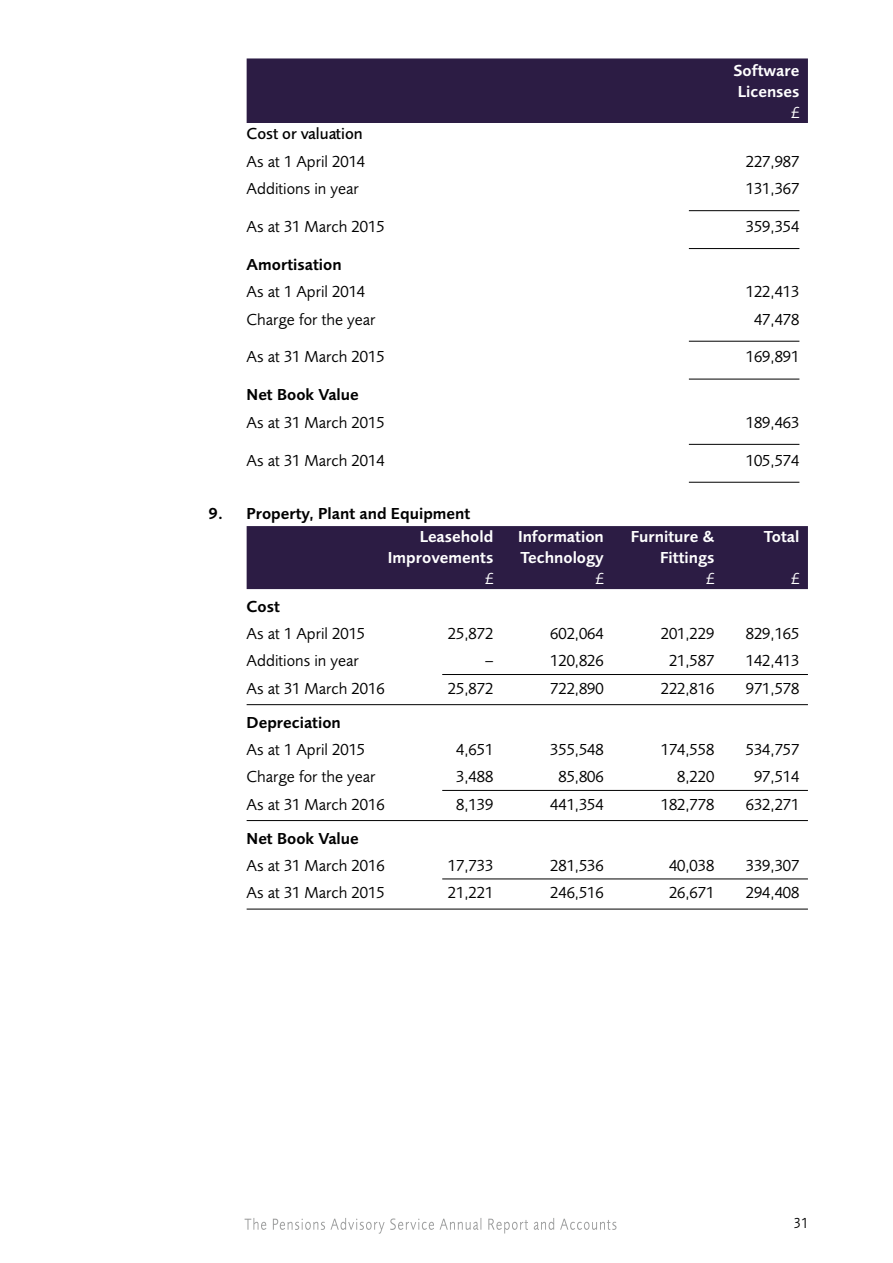
<style>
.page{position:relative;width:893px;height:1263px;background:#fff}
.page>*{position:absolute;margin:0;border:0;box-sizing:border-box;transform-origin:0 0}
.Notes_to_the___Text{font:16.5px "Foundry Sans";color:#000}
.Notes_to_the___Text-2{font:600 16.5px "Foundry Sans";color:#fff}
._1_1_headings{font:600 16.5px "Foundry Sans";color:#000}
.Notes_to_the___Text-3{font:600 16.5px "Foundry Sans";color:#000}
.t1{font:500 16.5px "Foundry Sans";color:#000}
.Notes_to_the___Text-4{font:16.5px "Foundry Sans";color:#fff}
.t2{font:15px "Foundry Sans";color:#000;scale:.88 1}
</style>
<div class="page">
<svg style="left:245px;top:1218px;width:371px;height:15px"></svg>
<div style="left:247px;top:58px;width:561px;height:65px;background:#2c1c44"></div>
<div style="left:247px;top:526px;width:561px;height:63px;background:#2c1c44"></div>
<hr style="left:442px;top:674px;width:366px;height:1px;background:#000">
<hr style="left:247px;top:704px;width:561px;height:1px;background:#000">
<hr style="left:442px;top:790px;width:366px;height:1px;background:#000">
<hr style="left:247px;top:820px;width:561px;height:1px;background:#000">
<hr style="left:442px;top:879px;width:366px;height:1px;background:#000">
<hr style="left:247px;top:909px;width:561px;height:1px;background:#000">
<hr style="left:689px;top:210px;width:110px;height:1px;background:#000">
<hr style="left:689px;top:341px;width:110px;height:1px;background:#000">
<hr style="left:689px;top:444px;width:110px;height:1px;background:#000">
<hr style="left:689px;top:482px;width:110px;height:1px;background:#000">
<hr style="left:689px;top:248px;width:110px;height:1px;background:#000">
<hr style="left:689px;top:379px;width:110px;height:1px;background:#000">
<p class="Notes_to_the___Text-2" style="left:733px;top:61px;width:67px">Software</p>
<p class="Notes_to_the___Text-2" style="left:738px;top:82px;width:63px">Licenses</p>
<p class="Notes_to_the___Text-4" style="left:791px;top:103px;width:10px">£</p>
<p class="t1" style="left:247px;top:124px;width:118px">Cost or valuation</p>
<p class="Notes_to_the___Text" style="left:247px;top:151px;width:120px">As at 1 April 2014</p>
<p class="Notes_to_the___Text" style="left:746px;top:151px;width:55px">227,987</p>
<p class="Notes_to_the___Text" style="left:247px;top:179px;width:114px">Additions in year</p>
<p class="Notes_to_the___Text" style="left:746px;top:179px;width:55px">131,367</p>
<p class="Notes_to_the___Text" style="left:247px;top:217px;width:140px">As at 31 March 2015</p>
<p class="Notes_to_the___Text" style="left:746px;top:217px;width:55px">359,354</p>
<p class="_1_1_headings" style="left:247px;top:255px;width:97px">Amortisation</p>
<p class="Notes_to_the___Text" style="left:247px;top:282px;width:120px">As at 1 April 2014</p>
<p class="Notes_to_the___Text" style="left:746px;top:282px;width:55px">122,413</p>
<p class="Notes_to_the___Text" style="left:247px;top:309px;width:130px">Charge for the year</p>
<p class="Notes_to_the___Text" style="left:754px;top:309px;width:47px">47,478</p>
<p class="Notes_to_the___Text" style="left:247px;top:347px;width:140px">As at 31 March 2015</p>
<p class="Notes_to_the___Text" style="left:746px;top:347px;width:55px">169,891</p>
<p class="_1_1_headings" style="left:247px;top:385px;width:114px">Net Book Value</p>
<p class="Notes_to_the___Text" style="left:247px;top:412px;width:140px">As at 31 March 2015</p>
<p class="Notes_to_the___Text" style="left:746px;top:412px;width:55px">189,463</p>
<p class="Notes_to_the___Text" style="left:247px;top:450px;width:140px">As at 31 March 2014</p>
<p class="Notes_to_the___Text" style="left:746px;top:450px;width:55px">105,574</p>
<p class="_1_1_headings" style="left:208px;top:504px;width:263px">9. Property, Plant and Equipment</p>
<p class="Notes_to_the___Text-2" style="left:420px;top:527px;width:75px">Leasehold</p>
<p class="Notes_to_the___Text-2" style="left:518px;top:527px;width:87px">Information</p>
<p class="Notes_to_the___Text-2" style="left:631px;top:527px;width:85px">Furniture &amp;</p>
<p class="Notes_to_the___Text-2" style="left:764px;top:527px;width:37px">Total</p>
<p class="Notes_to_the___Text-2" style="left:388px;top:548px;width:107px">Improvements</p>
<p class="Notes_to_the___Text-2" style="left:520px;top:548px;width:85px">Technology</p>
<p class="Notes_to_the___Text-2" style="left:660px;top:548px;width:56px">Fittings</p>
<p class="Notes_to_the___Text-4" style="left:485px;top:569px;width:10px">£</p>
<p class="Notes_to_the___Text-4" style="left:596px;top:569px;width:10px">£</p>
<p class="Notes_to_the___Text-4" style="left:706px;top:569px;width:10px">£</p>
<p class="Notes_to_the___Text-4" style="left:791px;top:569px;width:10px">£</p>
<p class="Notes_to_the___Text-3" style="left:247px;top:597px;width:35px">Cost</p>
<p class="Notes_to_the___Text" style="left:247px;top:624px;width:120px">As at 1 April 2015</p>
<p class="Notes_to_the___Text" style="left:448px;top:624px;width:47px">25,872</p>
<p class="Notes_to_the___Text" style="left:550px;top:624px;width:55px">602,064</p>
<p class="Notes_to_the___Text" style="left:661px;top:624px;width:55px">201,229</p>
<p class="Notes_to_the___Text" style="left:746px;top:624px;width:55px">829,165</p>
<p class="Notes_to_the___Text" style="left:247px;top:651px;width:114px">Additions in year</p>
<p class="Notes_to_the___Text" style="left:485px;top:651px;width:10px">–</p>
<p class="Notes_to_the___Text" style="left:550px;top:651px;width:55px">120,826</p>
<p class="Notes_to_the___Text" style="left:669px;top:651px;width:47px">21,587</p>
<p class="Notes_to_the___Text" style="left:746px;top:651px;width:55px">142,413</p>
<p class="Notes_to_the___Text" style="left:247px;top:679px;width:140px">As at 31 March 2016</p>
<p class="Notes_to_the___Text" style="left:448px;top:679px;width:47px">25,872</p>
<p class="Notes_to_the___Text" style="left:550px;top:679px;width:55px">722,890</p>
<p class="Notes_to_the___Text" style="left:661px;top:679px;width:55px">222,816</p>
<p class="Notes_to_the___Text" style="left:746px;top:679px;width:55px">971,578</p>
<p class="Notes_to_the___Text-3" style="left:247px;top:712px;width:96px">Depreciation</p>
<p class="Notes_to_the___Text" style="left:247px;top:740px;width:120px">As at 1 April 2015</p>
<p class="Notes_to_the___Text" style="left:456px;top:740px;width:39px">4,651</p>
<p class="Notes_to_the___Text" style="left:550px;top:740px;width:55px">355,548</p>
<p class="Notes_to_the___Text" style="left:661px;top:740px;width:55px">174,558</p>
<p class="Notes_to_the___Text" style="left:746px;top:740px;width:55px">534,757</p>
<p class="Notes_to_the___Text" style="left:247px;top:767px;width:130px">Charge for the year</p>
<p class="Notes_to_the___Text" style="left:456px;top:767px;width:39px">3,488</p>
<p class="Notes_to_the___Text" style="left:558px;top:767px;width:47px">85,806</p>
<p class="Notes_to_the___Text" style="left:677px;top:767px;width:39px">8,220</p>
<p class="Notes_to_the___Text" style="left:754px;top:767px;width:47px">97,514</p>
<p class="Notes_to_the___Text" style="left:247px;top:795px;width:140px">As at 31 March 2016</p>
<p class="Notes_to_the___Text" style="left:456px;top:795px;width:39px">8,139</p>
<p class="Notes_to_the___Text" style="left:550px;top:795px;width:55px">441,354</p>
<p class="Notes_to_the___Text" style="left:661px;top:795px;width:55px">182,778</p>
<p class="Notes_to_the___Text" style="left:746px;top:795px;width:55px">632,271</p>
<p class="Notes_to_the___Text-3" style="left:247px;top:828px;width:114px">Net Book Value</p>
<p class="Notes_to_the___Text" style="left:247px;top:856px;width:140px">As at 31 March 2016</p>
<p class="Notes_to_the___Text" style="left:448px;top:856px;width:47px">17,733</p>
<p class="Notes_to_the___Text" style="left:550px;top:856px;width:55px">281,536</p>
<p class="Notes_to_the___Text" style="left:669px;top:856px;width:47px">40,038</p>
<p class="Notes_to_the___Text" style="left:746px;top:856px;width:55px">339,307</p>
<p class="Notes_to_the___Text" style="left:247px;top:883px;width:140px">As at 31 March 2015</p>
<p class="Notes_to_the___Text" style="left:448px;top:883px;width:47px">21,221</p>
<p class="Notes_to_the___Text" style="left:550px;top:883px;width:55px">246,516</p>
<p class="Notes_to_the___Text" style="left:669px;top:883px;width:47px">26,671</p>
<p class="Notes_to_the___Text" style="left:746px;top:883px;width:55px">294,408</p>
<p class="t2" style="left:794px;top:1214px;width:17px">31</p>
</div>
